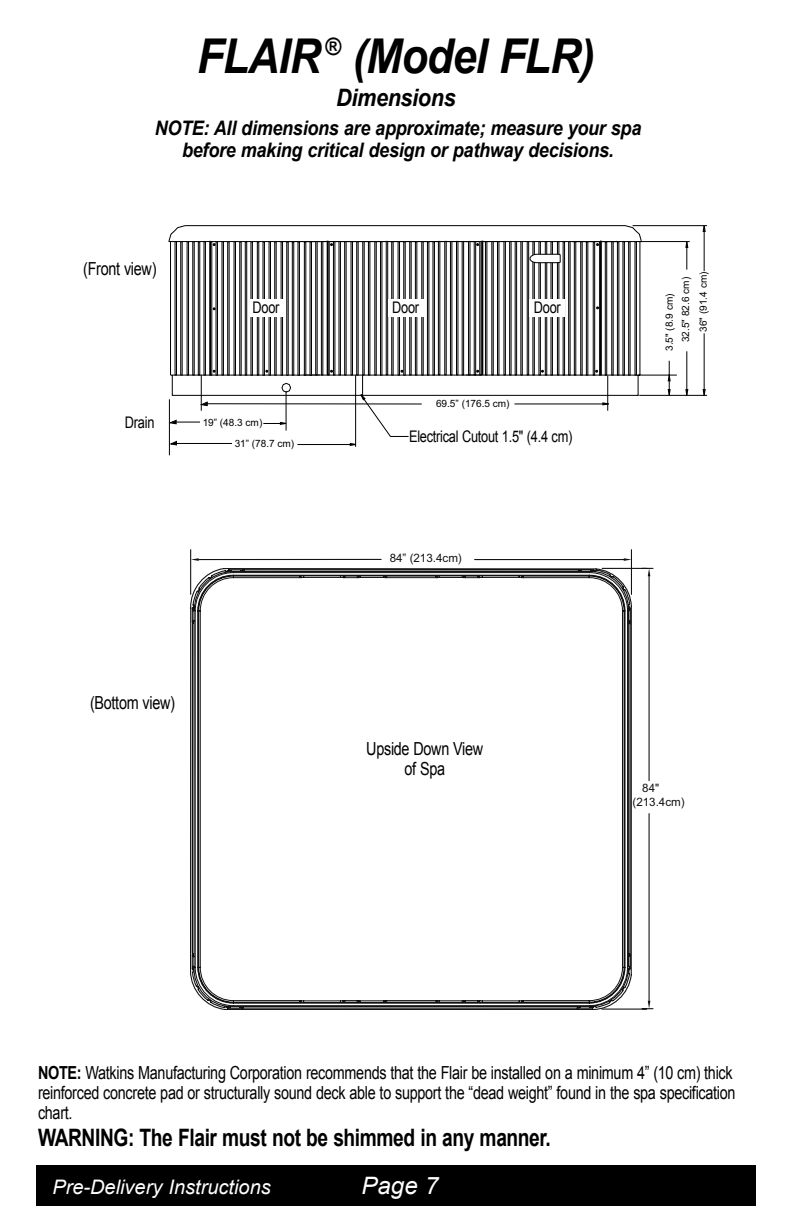
<style>
.page{position:relative;width:792px;height:1224px;background:#fff}
.page>*{position:absolute;margin:0;border:0;box-sizing:border-box;transform-origin:0 0}
.t1{font:italic 700 48px "Arial";letter-spacing:-.02em;color:#000;scale:.9 1}
.t2{font:37.2px "Arial";letter-spacing:-.01em;color:#000}
.t3{font:700 24px "Arial";letter-spacing:-.02em;color:#000;scale:.8 1}
.t4{font:italic 700 24px "Arial";letter-spacing:-.015em;color:#000;scale:.9 1}
.t5{font:italic 24px "Arial";color:#fff}
.t6{font:italic 700 20px/22px "Arial";letter-spacing:-.015em;color:#000;text-align:center;scale:.9 1}
.t7{font:italic 20px "Arial";color:#fff}
.t8{font:18px/20px "Arial";letter-spacing:-.02em;color:#000;scale:.8 1}
.t9{font:16px "Arial";letter-spacing:-.02em;color:#000;scale:.8 1}
.t10{font:11.6px/14px "Arial";color:#111211}
.t11{font:10px/16.2px "Arial";color:#000}
.s1{font-weight:700}
.s2{font-size:24px}
</style>
<div class="page">
<div style="left:36px;top:1165px;width:720px;height:41px;background:#000"></div>
<svg style="left:190px;top:549px;width:443px;height:461px"></svg>
<hr style="left:475px;top:559px;width:149px;height:1px;background:#111211">
<svg style="left:191px;top:558px;width:8px;height:3px"></svg>
<svg style="left:624px;top:558px;width:8px;height:3px"></svg>
<hr style="left:602px;top:568px;width:45px;height:1px;background:#111211">
<hr style="left:602px;top:1009px;width:45px;height:1px;background:#111211">
<hr style="left:649px;top:576px;width:1px;height:205px;background:#111211">
<hr style="left:649px;top:814px;width:1px;height:187px;background:#111211">
<svg style="left:647px;top:568px;width:6px;height:8px"></svg>
<svg style="left:642px;top:1001px;width:11px;height:8px"></svg>
<hr style="left:169px;top:399px;width:1px;height:56px;background:#000">
<hr style="left:355px;top:375px;width:1px;height:72px;background:#000">
<svg style="left:168px;top:225px;width:539px;height:221px"></svg>
<div style="left:209px;top:241px;width:2px;height:134px;border:1px solid #000"></div>
<div style="left:600px;top:241px;width:2px;height:134px;border:1px solid #000"></div>
<div style="left:327px;top:241px;width:1px;height:134px;border:1px solid #000"></div>
<div style="left:482px;top:241px;width:1px;height:134px;border:1px solid #000"></div>
<div style="left:248px;top:299px;width:36px;height:18px;background:#fff"></div>
<div style="left:529px;top:299px;width:36px;height:18px;background:#fff"></div>
<div style="left:388px;top:299px;width:36px;height:18px;background:#fff"></div>
<h1 class="t1" style="left:197px;top:24px;width:443px">FLAIR <sup>®</sup> (Model FLR)</h1>
<h3 class="t4" style="left:336px;top:82px;width:134px">Dimensions</h3>
<p class="t6" style="left:155px;top:118px;width:542px">NOTE: All dimensions are approximate; measure your spa before making critical design or pathway decisions.</p>
<h2 class="t2" style="left:346px;top:91px;width:105px">FLAIR</h2>
<p class="t8" style="left:83px;top:259px;width:93px">(Front view)</p>
<p class="t9" style="left:125px;top:411px;width:38px">Drain</p>
<p class="t9" style="left:253px;top:297px;width:35px">Door</p>
<p class="t11" style="left:203px;top:414px;width:61px">19” (48.3 cm)</p>
<p class="t11" style="left:235px;top:435px;width:61px">31” (78.7 cm)</p>
<p class="t9" style="left:392px;top:297px;width:35px">Door</p>
<p class="t9" style="left:534px;top:297px;width:35px">Door</p>
<p class="t11" style="left:436px;top:396px;width:75px">69.5” (176.5 cm)</p>
<p class="t9" style="left:409px;top:426px;width:206px">Electrical Cutout 1.5" (4.4 cm)</p>
<p class="t11" style="left:661px;top:342px;width:67px;text-indent:-9px;rotate:-90deg">3.5" (8.9 cm)<br>32.5" 82.6 cm)</p>
<p class="t11" style="left:695px;top:332px;width:61px;rotate:-90deg">36" (91.4 cm)</p>
<p class="t10" style="left:390px;top:551px;width:74px">84” (213.4cm)</p>
<p class="t8" style="left:90px;top:693px;width:108px">(Bottom view)</p>
<p class="t8" style="left:366px;top:739px;width:148px;text-align:center">Upside Down View of Spa</p>
<p class="t10" style="left:633px;top:782px;width:54px;text-indent:10px">84" (213.4cm)</p>
<p class="t8" style="left:38px;top:1063px;width:873px"><span class="s1">NOTE:</span> Watkins Manufacturing Corporation recommends that the Flair be installed on a minimum 4” (10 cm) thick reinforced concrete pad or structurally sound deck able to support the “dead weight” found in the spa specification chart.</p>
<h3 class="t3" style="left:38px;top:1122px;width:643px">WARNING: The Flair must not be shimmed in any manner.</h3>
<p class="t7" style="left:52px;top:1174px;width:220px"><span class="s2">x</span>Pre-Delivery Instructions</p>
<h3 class="t5" style="left:362px;top:1170px;width:78px">Page 7</h3>
</div>
